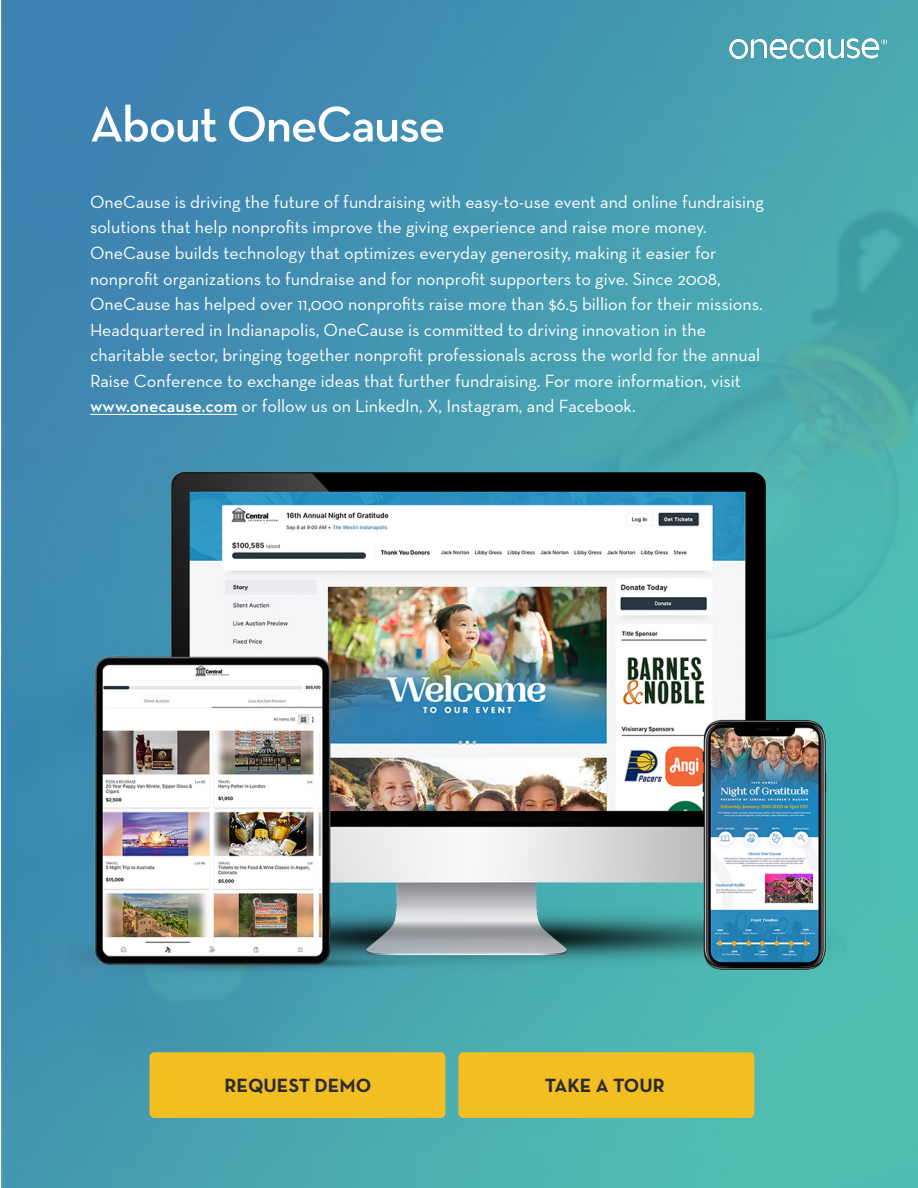
<style>
.page{position:relative;width:918px;height:1188px;background:#fff}
.page>*{position:absolute;margin:0;border:0;box-sizing:border-box;transform-origin:0 0}
.t1{font:600 51px "Neutraface Text";letter-spacing:-.03em;color:#fff}
.t2{font:700 19.5px "Neutraface Text";color:#2b2b2b}
.t3{font:18px/25.5px "Neutraface Text";color:#fff}
.s1{font-weight:600}
</style>
<div class="page">
<img style="left:1px;top:0;width:917px;height:1188px">
<img style="left:69px;top:472px;width:778px;height:508px">
<div style="left:150px;top:1052px;width:295px;height:66px;background:#f2be22;border-radius:5px"></div>
<div style="left:458px;top:1052px;width:296px;height:66px;background:#f2be22;border-radius:5px"></div>
<img style="left:730px;top:39px;width:156px;height:19px">
<hr style="left:90px;top:414px;width:147px;height:1px;background:#fff">
<h1 class="t1" style="left:90px;top:92px;width:357px">About OneCause</h1>
<p class="t3" style="left:90px;top:189px;width:675px">OneCause is driving the future of fundraising with easy-to-use event and online fundraising solutions that help nonprofits improve the giving experience and raise more money.<br>OneCause builds technology that optimizes everyday generosity, making it easier for nonprofit organizations to fundraise and for nonprofit supporters to give. Since 2008, OneCause has helped over 11,000 nonprofits raise more than $6.5 billion for their missions.<br>Headquartered in Indianapolis, OneCause is committed to driving innovation in the charitable sector, bringing together nonprofit professionals across the world for the annual Raise Conference to exchange ideas that further fundraising. For more information, visit <span class="s1">www.onecause.com</span> or follow us on LinkedIn, X, Instagram, and Facebook.</p>
<p class="t2" style="left:225px;top:1072px;width:148px">REQUEST DEMO</p>
<p class="t2" style="left:545px;top:1072px;width:122px">TAKE A TOUR</p>
</div>
